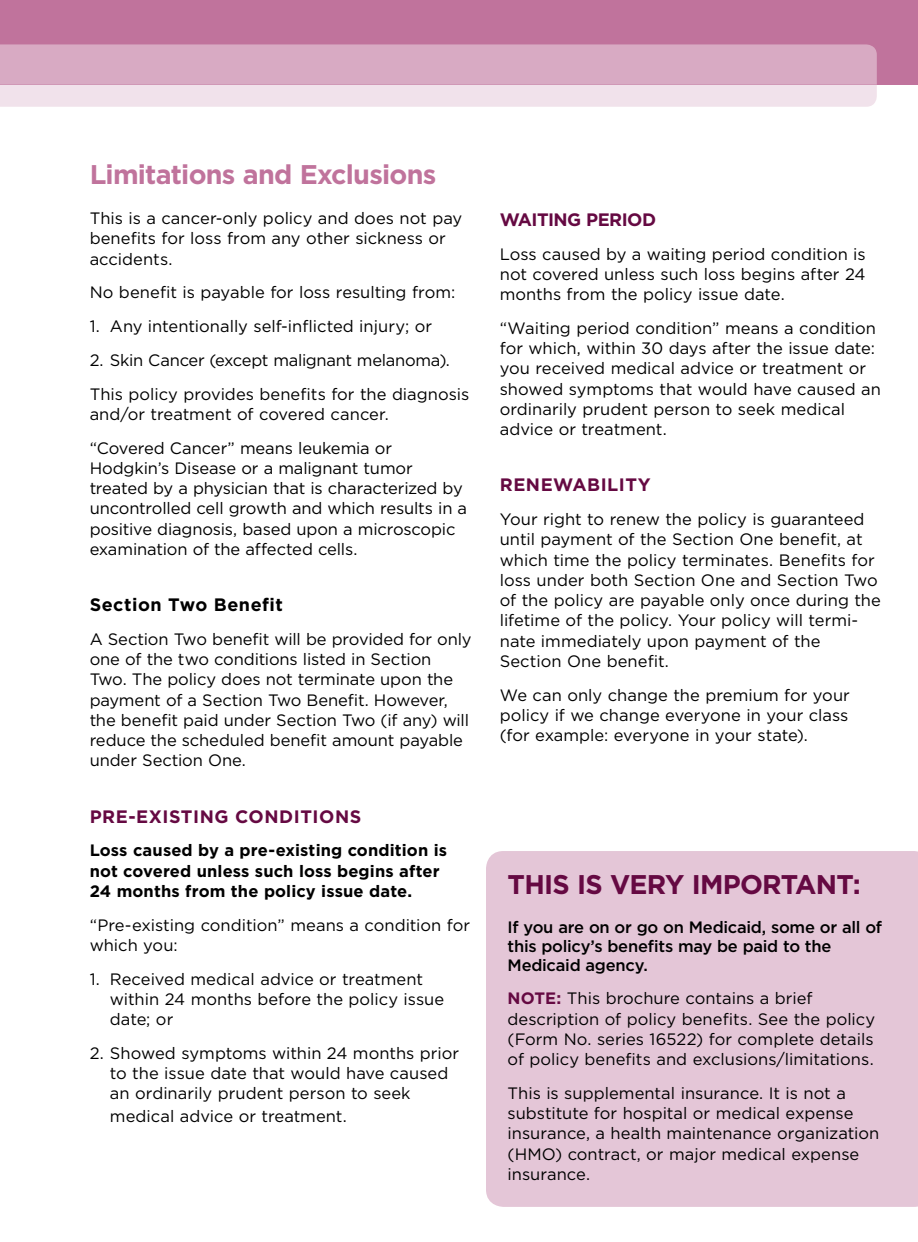
<style>
.page{position:relative;width:918px;height:1242px;background:#fff}
.page>*{position:absolute;margin:0;border:0;box-sizing:border-box;transform-origin:0 0}
.t1{font:700 27px "Gotham";color:#c0739c}
.t2{font:700 27px "Gotham";color:#650942}
.t3{font:700 18px "Gotham";letter-spacing:.03em;color:#650942}
.t4{font:700 18px "Gotham";color:#000}
.t5{font:700 18px "Gotham";letter-spacing:-.03em;color:#650942}
.t6{font:16.5px/20.2px "Gotham";color:#000}
.t7{font:700 16.5px/20.2px "Gotham";letter-spacing:.005em;color:#000}
.t8{font:500 16.5px/18.8px "Gotham";letter-spacing:-.015em;color:#000}
.t9{font:700 16.5px "Gotham";color:#650942}
.s1{font-weight:700;color:#650942}
</style>
<div class="page">
<div style="left:486px;top:851px;width:432px;height:356px;background:#e4c6d7"></div>
<div style="left:0;top:85px;width:877px;height:22px;background:#f1e2eb"></div>
<div style="left:0;top:0;width:918px;height:85px;background:#c0739c"></div>
<div style="left:0;top:44px;width:877px;height:41px;background:#d8aac3"></div>
<h1 class="t1" style="left:90px;top:158px;width:348px">Limitations and Exclusions</h1>
<p class="t6" style="left:90px;top:208px;width:374px">This is a cancer-only policy and does not pay benefits for loss from any other sickness or accidents.</p>
<p class="t6" style="left:90px;top:282px;width:367px">No benefit is payable for loss resulting from:</p>
<p class="t6" style="left:90px;top:316px;width:344px">1. Any intentionally self-inflicted injury; or</p>
<p class="t6" style="left:90px;top:343px;width:381px;line-height:33.8px">2. Skin Cancer (except malignant melanoma).<br>This policy provides benefits for the diagnosis</p>
<p class="t6" style="left:90px;top:397px;width:304px;line-height:33.8px">and/or treatment of covered cancer. “Covered Cancer” means leukemia or</p>
<p class="t6" style="left:90px;top:458px;width:379px">Hodgkin’s Disease or a malignant tumor treated by a physician that is characterized by uncontrolled cell growth and which results in a positive diagnosis, based upon a microscopic examination of the affected cells.</p>
<p class="t4" style="left:90px;top:594px;width:195px">Section Two Benefit</p>
<p class="t6" style="left:90px;top:629px;width:384px">A Section Two benefit will be provided for only one of the two conditions listed in Section Two. The policy does not terminate upon the payment of a Section Two Benefit. H owever, the benefit paid under Section Two (if any) will reduce the scheduled benefit amount payable under Section One.</p>
<p class="t3" style="left:90px;top:805px;width:271px">Pre-Existing Conditions</p>
<p class="t7" style="left:90px;top:840px;width:359px">Loss caused by a pre-existing condition is not covered unless such loss begins after<br>24 months from the policy issue date.</p>
<p class="t6" style="left:90px;top:915px;width:382px">“Pre-existing condition” means a condition for which you:</p>
<p class="t6" style="left:110px;top:969px;width:336px;text-indent:-20px">1. Received medical advice or treatment within 24 months before the policy issue date; or</p>
<p class="t6" style="left:110px;top:1043px;width:351px;text-indent:-20px">2. Showed symptoms within 24 months prior to the issue date that would have caused an ordinarily prudent person to seek</p>
<p class="t6" style="left:110px;top:1106px;width:238px">medical advice or treatment.</p>
<p class="t5" style="left:500px;top:209px;width:158px">Waiting Period</p>
<p class="t6" style="left:500px;top:244px;width:368px;text-align:justify">Loss caused by a waiting period condition is not covered unless such loss begins after 24 months from the policy issue date.</p>
<p class="t6" style="left:500px;top:318px;width:383px">“Waiting period condition” means a condition for which, within 30 days after the issue date: you received medical advice or treatment or showed symptoms that would have caused an ordinarily prudent person to seek medical advice or treatment.</p>
<p class="t3" style="left:500px;top:474px;width:152px">Renewability</p>
<p class="t6" style="left:500px;top:509px;width:383px">Your right to renew the policy is guaranteed until payment of the Section One benefit, at which time the policy terminates. Benefits for loss under both Section One and Section Two of the policy are payable only once during the lifetime of the policy. Your policy will termi&shy;nate immediately upon payment of the Section One benefit.</p>
<p class="t6" style="left:500px;top:685px;width:352px;text-align:justify">We can only change the premium for your policy if we change everyone in your class (for example: everyone in your state).</p>
<h1 class="t2" style="left:508px;top:868px;width:141px">THIS IS VERY</h1>
<h1 class="t2" style="left:692px;top:868px;width:68px">IM PORTANT</h1>
<h1 class="t2" style="left:853px;top:868px;width:9px">:</h1>
<p class="t8" style="left:508px;top:918px;width:376px">If you are on or go on Medicaid, some or all of this policy’s benefits may be paid to the<br>Medicaid agency.</p>
<p class="t9" style="left:508px;top:989px;width:13px">NOTE</p>
<p class="t6" style="left:508px;top:988px;width:369px;text-indent:49px"><span class="s1">:</span> This brochure contains a brief description of policy benefits. See the policy (Form No. series 16522) for complete details of policy benefits and exclusions/limitations.</p>
<p class="t6" style="left:508px;top:1083px;width:373px">This is supplemental insurance. It is not a substitute for hospital or medical expense insurance, a health maintenance organization (H MO) contract, or major medical expense insurance.</p>
</div>
